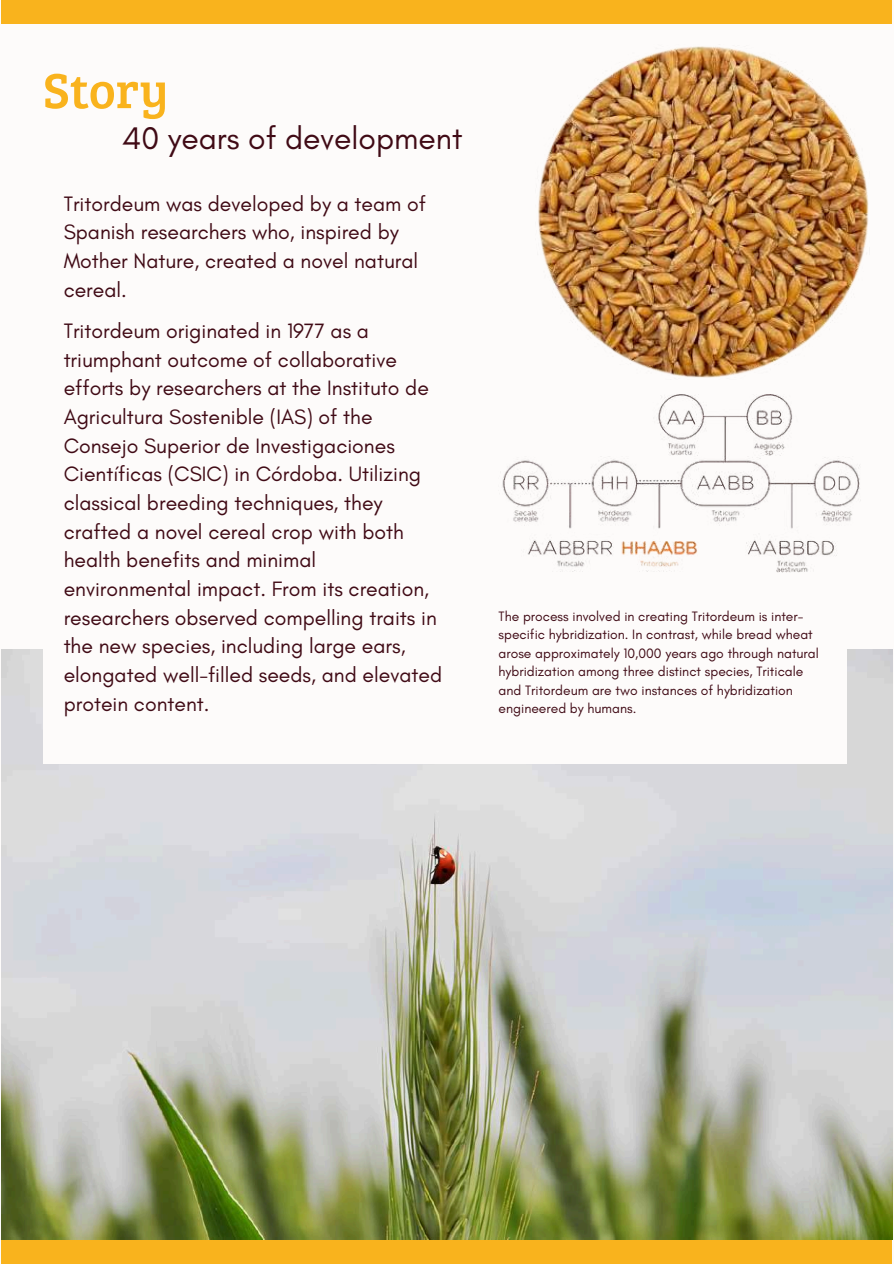
<style>
.page{position:relative;width:894px;height:1264px;background:#fff}
.page>*{position:absolute;margin:0;border:0;box-sizing:border-box;transform-origin:0 0}
.t1{font:50.85px "Bree Serif";color:#f9b31d}
.t2{font:31.8px "Glacial Indifference";color:#400a15}
.t3{font:21.15px/28.7px "Glacial Indifference";color:#400a15}
.t4{font:13.8px/18.5px "Glacial Indifference";color:#400a15}
</style>
<div class="page">
<div style="left:0;top:0;width:893px;height:1263px;background:#fdfbfa"></div>
<div style="left:1px;top:0;width:890px;height:23px;background:#f9b31d"></div>
<div style="left:1px;top:1239px;width:890px;height:24px;background:#f9b31d"></div>
<img style="left:538px;top:46px;width:331px;height:332px">
<img style="left:1px;top:649px;width:890px;height:590px">
<div style="left:43px;top:545px;width:803px;height:218px;background:#fdfbfa"></div>
<img style="left:502px;top:394px;width:358px;height:178px">
<h1 class="t1" style="left:43px;top:53px;width:127px">Story</h1>
<h2 class="t2" style="left:122px;top:119px;width:342px">40 years of development</h2>
<p class="t3" style="left:64px;top:189px;width:364px">Tritordeum was developed by a team of<br>Spanish researchers who, inspired by<br>Mother Nature, created a novel natural cereal.</p>
<p class="t3" style="left:64px;top:316px;width:380px">Tritordeum originated in 1977 as a triumphant outcome of collaborative efforts by researchers at the Instituto de Agricultura Sostenible (IAS) of the Consejo Superior de Investigaciones Científicas (CSIC) in Córdoba. Utilizing classical breeding techniques, they crafted a novel cereal crop with both health benefits and minimal environmental impact. From its creation, researchers observed compelling traits in the new species, including large ears, elongated well-filled seeds, and elevated protein content.</p>
<p class="t4" style="left:498px;top:606px;width:322px">The process involved in creating Tritordeum is inter&shy;specific hybridization. In contrast, while bread wheat arose approximately 10,000 years ago through natural hybridization among three distinct species, Triticale and Tritordeum are two instances of hybridization engineered by humans.</p>
</div>
